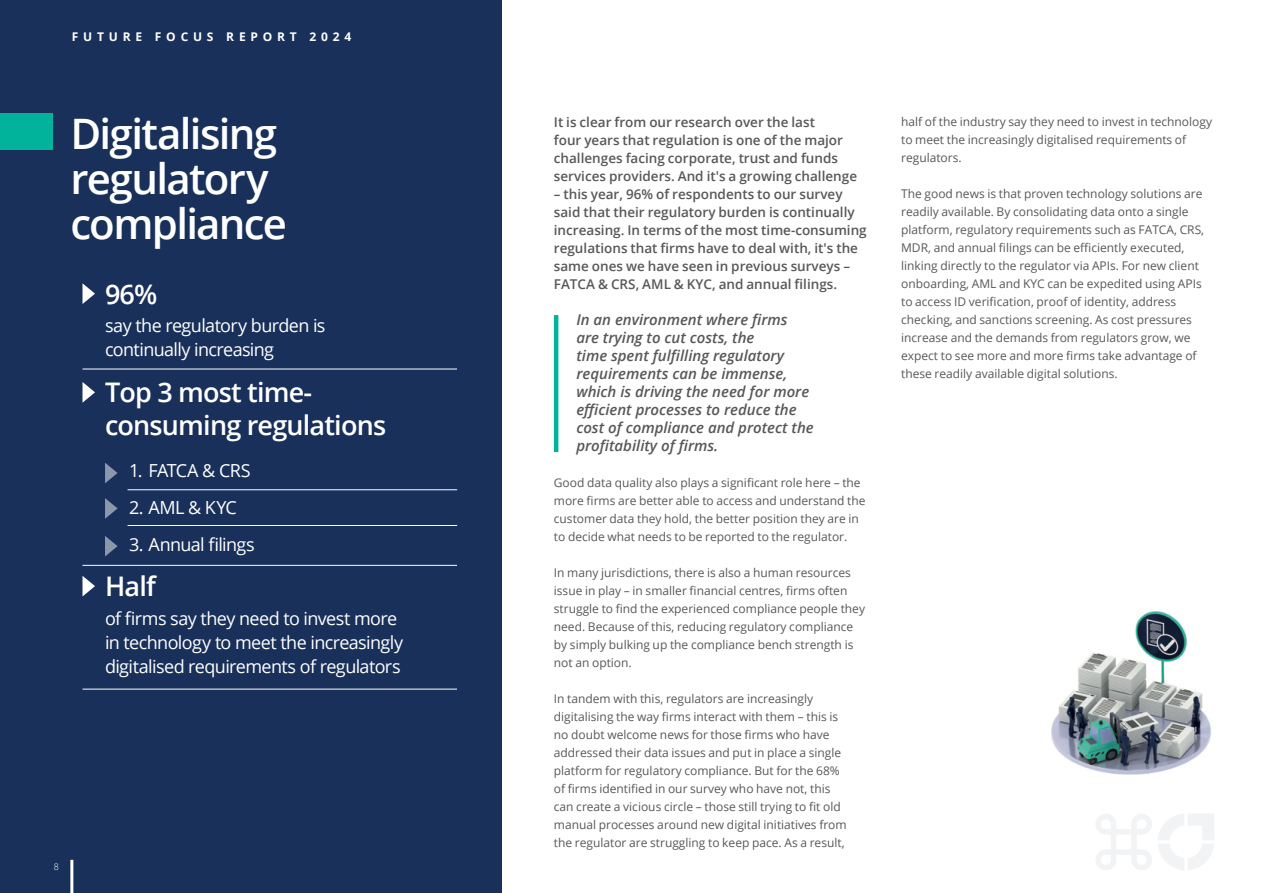
<style>
.page{position:relative;width:1263px;height:893px;background:#fff}
.page>*{position:absolute;margin:0;border:0;box-sizing:border-box;transform-origin:0 0}
.t1{font:600 42px/45px "Open Sans";letter-spacing:-.04em;color:#fff}
.t2{font:600 27px/33px "Open Sans";letter-spacing:-.03em;color:#fff}
.t3{font:18px/24px "Open Sans";letter-spacing:-.035em;color:#fff}
.t4{font:italic 600 15px/18px "Open Sans";color:#57585a}
.t5{font:600 13.5px/18px "Open Sans";color:#57585a}
.t6{font:12px/18px "Open Sans";color:#57585a}
.t7{font:700 12px "Open Sans";letter-spacing:.4em;color:#fff}
.t8{font:300 9px "Open Sans";color:#fff}
</style>
<div class="page">
<div style="left:0;top:0;width:502px;height:893px;background:#19305a"></div>
<div style="left:0;top:113px;width:53px;height:36px;background:#00b39a"></div>
<hr style="left:70px;top:860px;width:3px;height:33px;background:#fff">
<svg style="left:1096px;top:814px;width:118px;height:56px"></svg>
<svg style="left:82px;top:283px;width:13px;height:21px"></svg>
<svg style="left:82px;top:576px;width:13px;height:20px"></svg>
<svg style="left:82px;top:382px;width:13px;height:21px"></svg>
<hr style="left:128px;top:489px;width:329px;height:1px;background:#fff">
<hr style="left:128px;top:525px;width:329px;height:1px;background:#fff">
<hr style="left:82px;top:369px;width:375px;height:1px;background:#fff">
<hr style="left:82px;top:689px;width:375px;height:1px;background:#fff">
<hr style="left:82px;top:565px;width:375px;height:1px;background:#fff">
<svg style="left:105px;top:463px;width:13px;height:20px"></svg>
<svg style="left:105px;top:498px;width:13px;height:21px"></svg>
<svg style="left:105px;top:536px;width:13px;height:20px"></svg>
<hr style="left:554px;top:315px;width:4px;height:137px;background:#00b39a">
<img style="left:1051px;top:611px;width:160px;height:164px">
<p class="t7" style="left:72px;top:28px;width:281px">FUTURE FOCUS REPORT 2024</p>
<p class="t8" style="left:54px;top:861px;width:7px">8</p>
<h1 class="t1" style="left:70px;top:110px;width:218px">Digitalising regulatory compliance</h1>
<p class="t5" style="left:554px;top:113px;width:305px">It is clear from our research over the last<br>four years that regulation is one of the major challenges facing corporate, trust and funds services providers. And it's a growing challenge</p>
<p class="t5" style="left:554px;top:185px;width:314px">– this year, 96% of respondents to our survey said that their regulatory burden is continually increasing. In terms of the most time-consuming regulations that firms have to deal with, it's the same ones we have seen in previous surveys – FATCA &amp; CRS, AML &amp; KYC, and annual filings.</p>
<p class="t4" style="left:576px;top:310px;width:239px">In an environment where firms are trying to cut costs, the<br>time spent fulfilling regulatory requirements can be immense, which is driving the need for more efficient processes to reduce the cost of compliance and protect the profitability of firms.</p>
<p class="t6" style="left:554px;top:474px;width:313px">Good data quality also plays a significant role here – the more firms are better able to access and understand the customer data they hold, the better position they are in to decide what needs to be reported to the regulator.</p>
<p class="t6" style="left:554px;top:564px;width:313px">In many jurisdictions, there is also a human resources issue in play – in smaller financial centres, firms often struggle to find the experienced compliance people they need. Because of this, reducing regulatory compliance by simply bulking up the compliance bench strength is not an option.</p>
<p class="t6" style="left:554px;top:690px;width:294px">In tandem with this, regulators are increasingly digitalising the way firms interact with them – this is no doubt welcome news for those firms who have addressed their data issues and put in place a single platform for regulatory compliance. But for the 68% of firms identified in our survey who have not, this can create a vicious circle – those still trying to fit old manual processes around new digital initiatives from the regulator are struggling to keep pace. As a result,</p>
<h2 class="t2" style="left:105px;top:277px;width:54px">96%</h2>
<h3 class="t3" style="left:105px;top:313px;width:222px">say the regulatory burden is continually increasing</h3>
<h2 class="t2" style="left:105px;top:375px;width:283px">Top 3 most time&shy;consuming regulations</h2>
<h3 class="t3" style="left:129px;top:458px;width:123px">1. FATCA &amp; CRS</h3>
<h3 class="t3" style="left:129px;top:495px;width:109px">2. AML &amp; KYC</h3>
<h3 class="t3" style="left:129px;top:532px;width:127px">3. Annual filings</h3>
<h2 class="t2" style="left:105px;top:569px;width:52px">Half</h2>
<h3 class="t3" style="left:105px;top:606px;width:300px">of firms say they need to invest more in technology to meet the increasingly digitalised requirements of regulators</h3>
<p class="t6" style="left:901px;top:112px;width:312px">half of the industry say they need to invest in technology to meet the increasingly digitalised requirements of regulators.</p>
<p class="t6" style="left:901px;top:184px;width:305px">The good news is that proven technology solutions are readily available. By consolidating data onto a single platform, regulatory requirements such as FATCA, CRS, MDR, and annual filings can be efficiently executed, linking directly to the regulator via APIs. For new client onboarding, AML and KYC can be expedited using APIs to access ID verification, proof of identity, address checking, and sanctions screening. As cost pressures increase and the demands from regulators grow, we expect to see more and more firms take advantage of these readily available digital solutions.</p>
</div>
